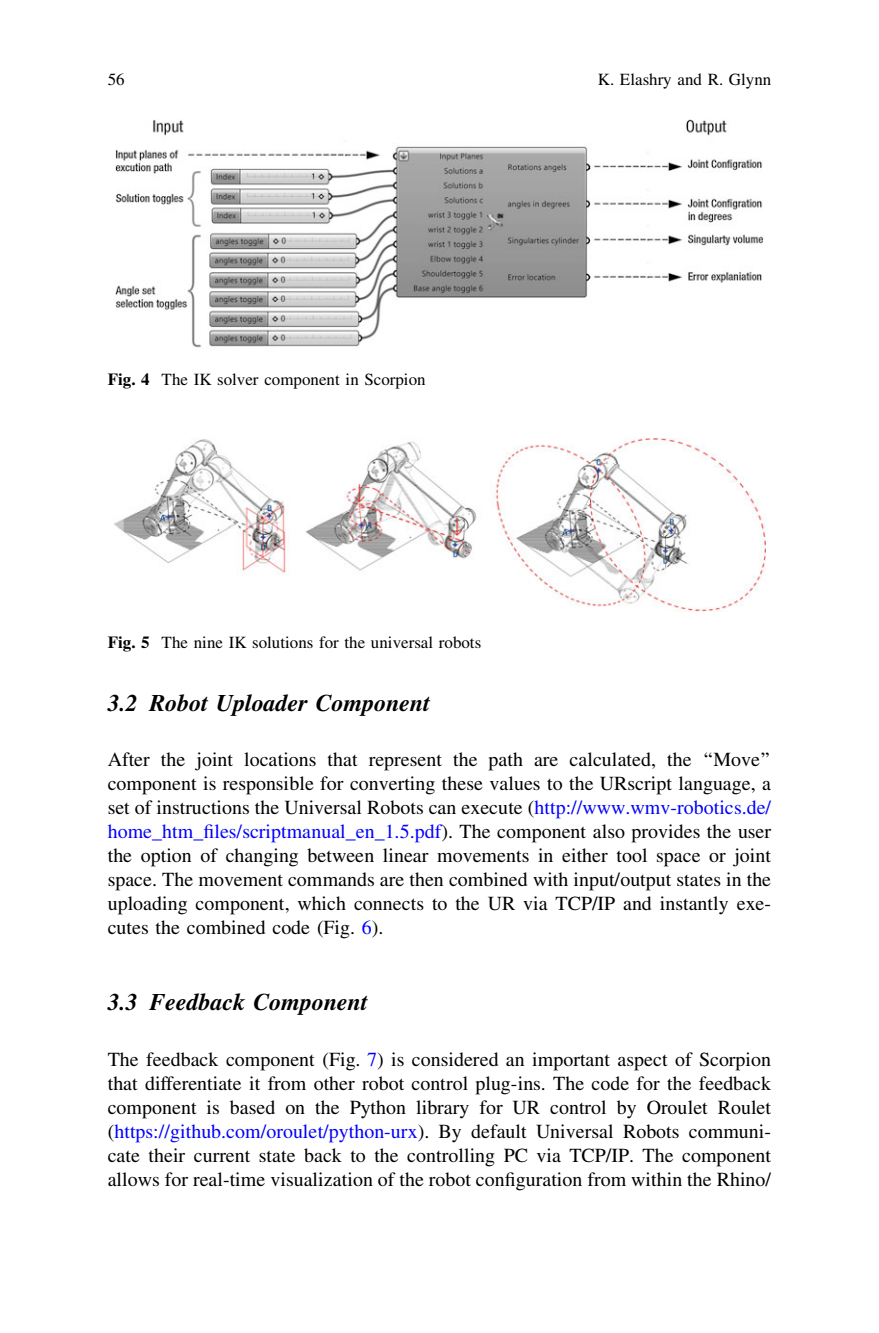
<style>
.page{position:relative;width:879px;height:1333px;background:#fff}
.page>*{position:absolute;margin:0;border:0;box-sizing:border-box;transform-origin:0 0}
.t1{font:24px "Adv GTIMES BI";color:#000}
.t2{font:20px/24px "Adv GTIMES R";color:#000;text-align:justify}
.t3{font:17px "Adv GTIMES R";color:#000}
.s1{font-family:"Adv GTIMES B"}
.s2{color:#00f}
</style>
<div class="page">
<img style="left:115px;top:119px;width:648px;height:229px">
<img style="left:114px;top:437px;width:651px;height:174px">
<p class="t3" style="left:108px;top:73px;width:18px">56</p>
<p class="t3" style="left:598px;top:73px;width:175px">K. Elashry and R. Glynn</p>
<p class="t3" style="left:108px;top:373px;width:319px"><span class="s1">Fig. 4</span> The IK solver component in Scorpion</p>
<p class="t3" style="left:108px;top:636px;width:375px"><span class="s1">Fig. 5</span> The nine IK solutions for the universal robots</p>
<p class="t1" style="left:108px;top:693px;width:324px">3.2 Robot Uploader Component</p>
<p class="t2" style="left:108px;top:749px;width:665px">After the joint locations that represent the path are calculated, the ‘‘Move’’ component is responsible for converting these values to the URscript language, a set of instructions the Universal Robots can execute (<span class="s2">http://www.wmv-robotics.de/ home_htm_files/scriptmanual_en_1.5.pdf</span>). The component also provides the user the option of changing between linear movements in either tool space or joint space. The movement commands are then combined with input/output states in the uploading component, which connects to the UR via TCP/IP and instantly exe&shy;cutes the combined code (Fig. <span class="s2">6</span>).</p>
<p class="t1" style="left:108px;top:993px;width:262px">3.3 Feedback Component</p>
<p class="t2" style="left:108px;top:1049px;width:665px">The feedback component (Fig. <span class="s2">7</span>) is considered an important aspect of Scorpion that differentiate it from other robot control plug-ins. The code for the feedback component is based on the Python library for UR control by Oroulet Roulet (<span class="s2">https://github.com/oroulet/python-urx</span>). By default Universal Robots communi&shy;cate their current state back to the controlling PC via TCP/IP. The component allows for real-time visualization of the robot configuration from within the Rhino/</p>
</div>
